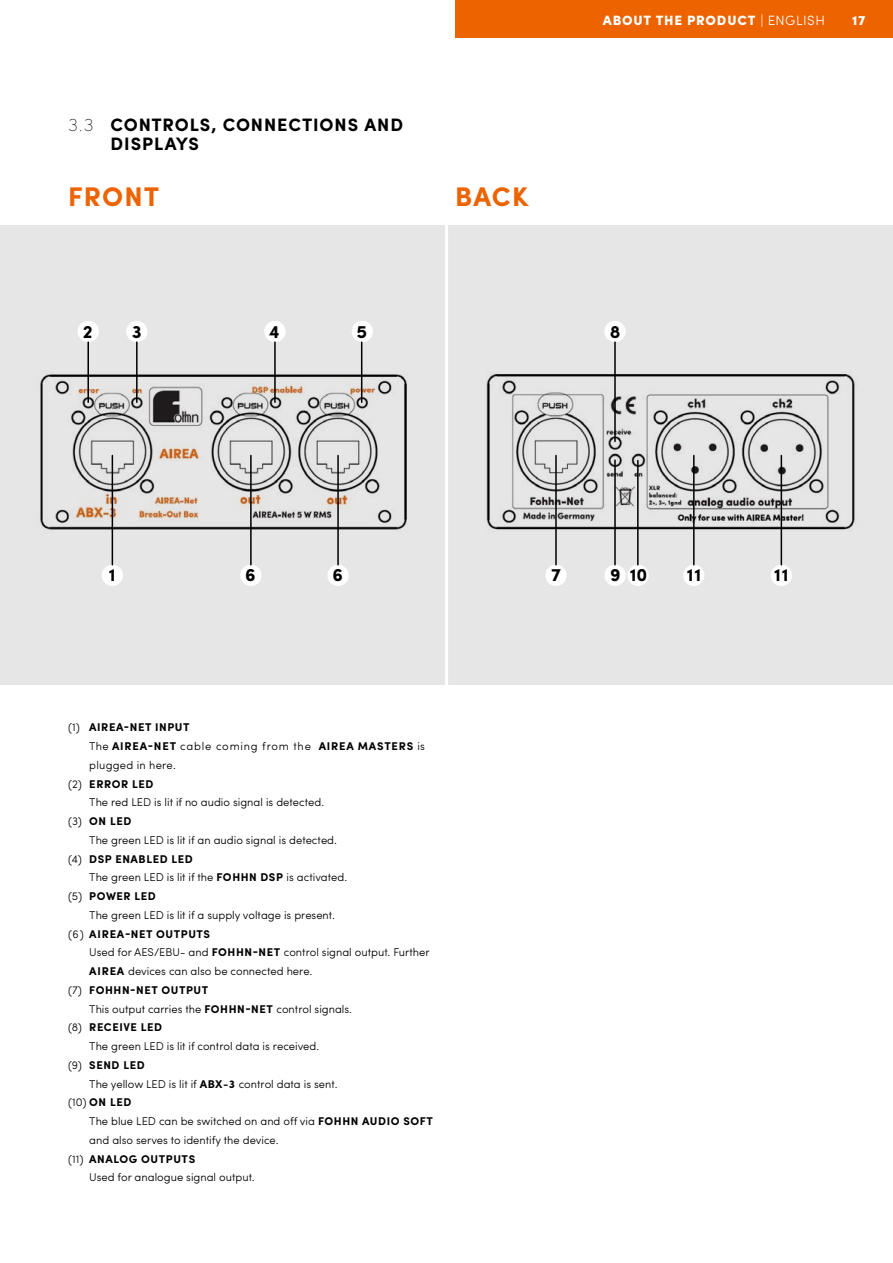
<style>
.page{position:relative;width:893px;height:1263px;background:#fff}
.page>*{position:absolute;margin:0;border:0;box-sizing:border-box;transform-origin:0 0}
.t1{font:700 27px "Sofia Pro";letter-spacing:.045em;color:#ec6300}
.t2{font:700 18px/18.8px "Sofia Pro";letter-spacing:.05em;color:#000}
.t3{font:900 13.5px "Sofia Pro";letter-spacing:.06em;color:#fff}
.t4{font:300 11.25px "Sofia Pro";color:#000}
.t5{font:700 11.25px "Sofia Pro";letter-spacing:.05em;color:#000}
.t6{font:300 11.25px "Sofia Pro";letter-spacing:.07em;color:#000}
.t7{font:300 11.25px "Sofia Pro";letter-spacing:.02em;color:#000}
.s1{font-weight:200}
.s2{font-weight:300}
.s3{font-weight:700}
</style>
<div class="page">
<div style="left:455px;top:0;width:438px;height:38px;background:#ec6300"></div>
<div style="left:0;top:225px;width:893px;height:459px;background:#e6e6e6"></div>
<hr style="left:445px;top:216px;width:3px;height:478px;background:#fff">
<img style="left:486px;top:374px;width:369px;height:170px">
<img style="left:40px;top:365px;width:367px;height:181px">
<div style="left:78px;top:321px;width:21px;height:21px;background:#fff;border-radius:50%"></div>
<div style="left:102px;top:565px;width:21px;height:21px;background:#fff;border-radius:50%"></div>
<div style="left:240px;top:565px;width:21px;height:21px;background:#fff;border-radius:50%"></div>
<div style="left:327px;top:565px;width:22px;height:21px;background:#fff;border-radius:50%"></div>
<div style="left:545px;top:565px;width:22px;height:21px;background:#fff;border-radius:50%"></div>
<div style="left:604px;top:565px;width:22px;height:21px;background:#fff;border-radius:50%"></div>
<div style="left:627px;top:565px;width:22px;height:21px;background:#fff;border-radius:50%"></div>
<div style="left:683px;top:565px;width:21px;height:21px;background:#fff;border-radius:50%"></div>
<div style="left:771px;top:565px;width:21px;height:21px;background:#fff;border-radius:50%"></div>
<div style="left:126px;top:321px;width:21px;height:21px;background:#fff;border-radius:50%"></div>
<div style="left:264px;top:321px;width:22px;height:21px;background:#fff;border-radius:50%"></div>
<div style="left:604px;top:321px;width:22px;height:21px;background:#fff;border-radius:50%"></div>
<div style="left:352px;top:321px;width:21px;height:21px;background:#fff;border-radius:50%"></div>
<hr style="left:87px;top:342px;width:2px;height:60px;background:#000">
<hr style="left:112px;top:455px;width:1px;height:110px;background:#000">
<hr style="left:250px;top:455px;width:2px;height:110px;background:#000">
<hr style="left:337px;top:455px;width:2px;height:110px;background:#000">
<hr style="left:555px;top:455px;width:2px;height:110px;background:#000">
<hr style="left:614px;top:460px;width:2px;height:105px;background:#000">
<hr style="left:693px;top:455px;width:2px;height:110px;background:#000">
<hr style="left:781px;top:455px;width:1px;height:110px;background:#000">
<hr style="left:136px;top:342px;width:2px;height:60px;background:#000">
<hr style="left:274px;top:342px;width:2px;height:60px;background:#000">
<hr style="left:614px;top:342px;width:2px;height:99px;background:#000">
<hr style="left:637px;top:460px;width:2px;height:105px;background:#000">
<hr style="left:361px;top:342px;width:1px;height:60px;background:#000">
<h2 class="t2" style="left:111px;top:114px;width:294px;text-indent:-43px"><span class="s1">3.3</span> CONTROLS, CONNECTIONS AND<br>DISPLAYS</h2>
<h1 class="t1" style="left:68px;top:176px;width:93px">FRONT</h1>
<h1 class="t1" style="left:455px;top:176px;width:75px">BACK</h1>
<p class="t3" style="left:603px;top:9px;width:224px">ABOUT THE PRODUCT <span class="s2">| ENGLISH</span></p>
<p class="t3" style="left:852px;top:9px;width:15px">17</p>
<h2 class="t2" style="left:83px;top:321px;width:11px">2</h2>
<h2 class="t2" style="left:132px;top:321px;width:11px">3</h2>
<h2 class="t2" style="left:269px;top:321px;width:12px">4</h2>
<h2 class="t2" style="left:610px;top:321px;width:12px">8</h2>
<h2 class="t2" style="left:357px;top:321px;width:12px">5</h2>
<h2 class="t2" style="left:109px;top:564px;width:8px">1</h2>
<h2 class="t2" style="left:245px;top:564px;width:12px">6</h2>
<h2 class="t2" style="left:332px;top:564px;width:12px">6</h2>
<h2 class="t2" style="left:551px;top:564px;width:11px">7</h2>
<h2 class="t2" style="left:610px;top:564px;width:12px">9</h2>
<h2 class="t2" style="left:687px;top:564px;width:16px">11</h2>
<h2 class="t2" style="left:774px;top:564px;width:16px">11</h2>
<h2 class="t2" style="left:630px;top:564px;width:19px">10</h2>
<p class="t5" style="left:68px;top:719px;width:123px"><span class="s2">(1)</span> AIREA-NET INPUT</p>
<p class="t6" style="left:89px;top:738px;width:337px">The <span class="s3">AIREA-NET</span> cable coming from the <span class="s3">AIREA MASTERS</span> is</p>
<p class="t7" style="left:89px;top:757px;width:88px">plugged in here.</p>
<p class="t5" style="left:68px;top:775px;width:87px"><span class="s2">(2)</span> ERROR LED</p>
<p class="t4" style="left:89px;top:794px;width:236px">The red LED is lit if no audio signal is detected.</p>
<p class="t5" style="left:68px;top:812px;width:65px"><span class="s2">(3)</span> ON LED</p>
<p class="t4" style="left:89px;top:832px;width:249px">The green LED is lit if an audio signal is detected.</p>
<p class="t5" style="left:68px;top:850px;width:126px"><span class="s2">(4)</span> DSP ENABLED LED</p>
<p class="t4" style="left:89px;top:869px;width:259px">The green LED is lit if the <span class="s3">FOHHN DSP</span> is activated.</p>
<p class="t5" style="left:68px;top:888px;width:89px"><span class="s2">(5)</span> POWER LED</p>
<p class="t4" style="left:89px;top:907px;width:247px">The green LED is lit if a supply voltage is present.</p>
<p class="t5" style="left:68px;top:925px;width:144px"><span class="s2">(6)</span> AIREA-NET OUTPUTS</p>
<p class="t4" style="left:89px;top:944px;width:342px">Used for AES/EBU- and <span class="s3">FOHHN-NET</span> control signal output. Further</p>
<p class="t4" style="left:89px;top:963px;width:225px"><span class="s3">AIREA</span> devices can also be connected here.</p>
<p class="t5" style="left:68px;top:981px;width:142px"><span class="s2">(7)</span> FOHHN-NET OUTPUT</p>
<p class="t4" style="left:89px;top:1000px;width:264px">This output carries the <span class="s3">FOHHN-NET</span> control signals.</p>
<p class="t5" style="left:68px;top:1019px;width:96px"><span class="s2">(8)</span> RECEIVE LED</p>
<p class="t4" style="left:89px;top:1038px;width:231px">The green LED is lit if control data is received.</p>
<p class="t5" style="left:68px;top:1056px;width:78px"><span class="s2">(9)</span> SEND LED</p>
<p class="t4" style="left:89px;top:1075px;width:250px">The yellow LED is lit if <span class="s3">ABX-3</span> control data is sent.</p>
<p class="t5" style="left:68px;top:1094px;width:65px"><span class="s2">(10)</span> ON LED</p>
<p class="t4" style="left:89px;top:1113px;width:345px">The blue LED can be switched on and off via <span class="s3">FOHHN AUDIO SOFT</span></p>
<p class="t4" style="left:89px;top:1132px;width:191px">and also serves to identify the device.</p>
<p class="t5" style="left:68px;top:1150px;width:129px"><span class="s2">(11)</span> ANALOG OUTPUTS</p>
<p class="t4" style="left:89px;top:1169px;width:167px">Used for analogue signal output.</p>
</div>
